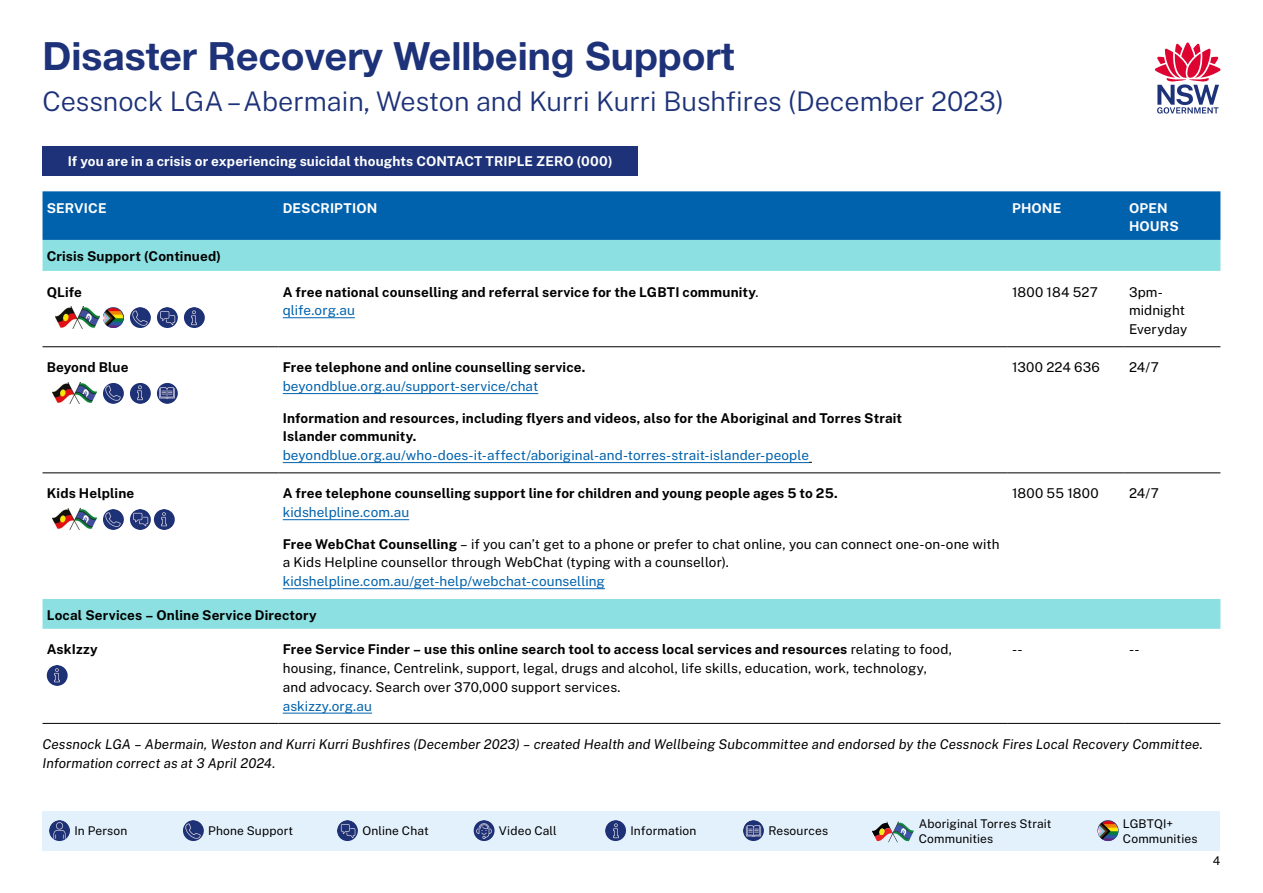
<style>
.page{position:relative;width:1263px;height:893px;background:#fff}
.page>*{position:absolute;margin:0;border:0;box-sizing:border-box;transform-origin:0 0}
.t1{font:700 39px "Helvetica Neue LT Std";color:#1d3278}
.t2{font:300 27px "Public Sans";color:#1d3278}
.t3{font:13.5px/18.8px "Public Sans";letter-spacing:.01em;color:#000}
.t4{font:700 13.5px/18.8px "Public Sans";letter-spacing:.01em;color:#000}
.t5{font:13.5px "Public Sans";letter-spacing:.01em;color:#0062ad}
.t6{font:italic 13.5px/18.8px "Public Sans";letter-spacing:.005em;color:#000}
.t7{font:700 13.5px/18.8px "Public Sans";letter-spacing:.01em;color:#fff}
.t8{font:12px/15px "Public Sans";letter-spacing:.01em;color:#000}
.s1{font-weight:400}
.s2{font-weight:400;color:#0062ad}
.s3{font-weight:700}
</style>
<div class="page">
<div style="left:43px;top:811px;width:1177px;height:40px;background:#e3f1fc"></div>
<svg style="left:1155px;top:43px;width:65px;height:71px"></svg>
<img style="left:49px;top:820px;width:21px;height:21px;border-radius:10px">
<img style="left:183px;top:820px;width:21px;height:21px;border-radius:10px">
<img style="left:337px;top:820px;width:21px;height:21px;border-radius:10px">
<img style="left:474px;top:820px;width:20px;height:21px;border-radius:10px">
<img style="left:605px;top:820px;width:21px;height:21px;border-radius:10px">
<img style="left:743px;top:820px;width:21px;height:21px;border-radius:10px">
<img style="left:1097px;top:820px;width:21px;height:21px;border-radius:10px">
<svg style="left:872px;top:821px;width:42px;height:21px"></svg>
<div style="left:43px;top:146px;width:595px;height:29px;background:#1d3278"></div>
<div style="left:43px;top:191px;width:1177px;height:49px;background:#0062ad"></div>
<svg style="left:43px;top:240px;width:1177px;height:389px"></svg>
<hr style="left:43px;top:346px;width:236px;height:1px;background:#000">
<hr style="left:279px;top:346px;width:729px;height:1px;background:#000">
<hr style="left:1008px;top:346px;width:117px;height:1px;background:#000">
<hr style="left:1125px;top:346px;width:95px;height:1px;background:#000">
<hr style="left:43px;top:472px;width:236px;height:1px;background:#000">
<hr style="left:279px;top:472px;width:729px;height:1px;background:#000">
<hr style="left:1008px;top:472px;width:117px;height:1px;background:#000">
<hr style="left:1125px;top:472px;width:95px;height:1px;background:#000">
<hr style="left:43px;top:723px;width:236px;height:1px;background:#000">
<hr style="left:279px;top:723px;width:729px;height:1px;background:#000">
<hr style="left:1008px;top:723px;width:117px;height:1px;background:#000">
<hr style="left:1125px;top:723px;width:95px;height:1px;background:#000">
<img style="left:56px;top:306px;width:44px;height:22px">
<img style="left:103px;top:307px;width:21px;height:21px;border-radius:10px">
<img style="left:130px;top:307px;width:21px;height:21px;border-radius:10px">
<img style="left:157px;top:307px;width:21px;height:21px;border-radius:10px">
<img style="left:184px;top:307px;width:21px;height:21px;border-radius:10px">
<hr style="left:283px;top:317px;width:72px;height:1px;background:#0062ad">
<img style="left:53px;top:382px;width:44px;height:22px">
<img style="left:103px;top:383px;width:21px;height:21px;border-radius:10px">
<img style="left:130px;top:383px;width:21px;height:21px;border-radius:10px">
<img style="left:157px;top:383px;width:21px;height:21px;border-radius:10px">
<hr style="left:283px;top:393px;width:255px;height:1px;background:#0062ad">
<hr style="left:283px;top:462px;width:526px;height:1px;background:#0062ad">
<img style="left:53px;top:508px;width:44px;height:22px">
<img style="left:103px;top:509px;width:21px;height:21px;border-radius:10px">
<img style="left:130px;top:509px;width:21px;height:21px;border-radius:10px">
<img style="left:154px;top:509px;width:21px;height:21px;border-radius:10px">
<hr style="left:283px;top:519px;width:126px;height:1px;background:#0062ad">
<hr style="left:283px;top:588px;width:322px;height:1px;background:#0062ad">
<img style="left:47px;top:665px;width:21px;height:21px;border-radius:10px">
<hr style="left:283px;top:713px;width:89px;height:1px;background:#0062ad">
<h1 class="t1" style="left:43px;top:32px;width:693px">Disaster Recovery Wellbeing Support</h1>
<h2 class="t2" style="left:43px;top:83px;width:963px">Cessnock LGA – Abermain, Weston and Kurri Kurri Bushfires (December 2023)</h2>
<p class="t7" style="left:68px;top:151px;width:546px">If you are in a crisis or experiencing suicidal thoughts CONTACT TRIPLE ZERO (000)</p>
<p class="t7" style="left:47px;top:197px;width:61px">SERVICE</p>
<p class="t7" style="left:283px;top:197px;width:96px">DESCRIPTION</p>
<p class="t7" style="left:1012px;top:197px;width:51px">PHONE</p>
<p class="t7" style="left:1129px;top:197px;width:51px">OPEN<br>HOURS</p>
<p class="t4" style="left:47px;top:246px;width:176px">Crisis Support (Continued)</p>
<p class="t4" style="left:47px;top:281px;width:37px">QLife</p>
<p class="t4" style="left:283px;top:281px;width:477px">A free national counselling and referral service for the LGBTI community<span class="s1">. </span><span class="s2">qlife.org.au</span></p>
<p class="t3" style="left:1012px;top:282px;width:87px">1800 184 527</p>
<p class="t3" style="left:1129px;top:282px;width:60px">3pm&shy;midnight<br>Everyday</p>
<p class="t4" style="left:47px;top:357px;width:83px">Beyond Blue</p>
<p class="t4" style="left:283px;top:357px;width:304px">Free telephone and online counselling service.</p>
<p class="t5" style="left:283px;top:377px;width:257px">beyondblue.org.au/support-service/chat</p>
<p class="t4" style="left:283px;top:407px;width:621px">Information and resources, including flyers and videos, also for the Aboriginal and Torres Strait<br>Islander community.</p>
<p class="t5" style="left:283px;top:446px;width:528px">beyondblue.org.au/who-does-it-affect/aboriginal-and-torres-strait-islander-people</p>
<p class="t3" style="left:1012px;top:357px;width:89px">1300 224 636</p>
<p class="t3" style="left:1129px;top:357px;width:31px">24/7</p>
<p class="t4" style="left:47px;top:483px;width:89px">Kids Helpline</p>
<p class="t4" style="left:283px;top:483px;width:556px">A free telephone counselling support line for children and young people ages 5 to 25.</p>
<p class="t5" style="left:283px;top:503px;width:128px">kidshelpline.com.au</p>
<p class="t3" style="left:283px;top:534px;width:718px"><span class="s3">Free WebChat Counselling</span> – if you can’t get to a phone or prefer to chat online, you can connect one-on-one with a Kids Helpline counsellor through WebChat (typing with a counsellor).</p>
<p class="t5" style="left:283px;top:572px;width:324px">kidshelpline.com.au/get-help/webchat-counselling</p>
<p class="t4" style="left:47px;top:605px;width:271px">Local Services – Online Service Directory</p>
<p class="t4" style="left:47px;top:639px;width:52px">AskIzzy</p>
<p class="t3" style="left:283px;top:639px;width:671px"><span class="s3">Free Service Finder – use this online search tool to access local services and resources</span> relating to food, housing, finance, Centrelink, support, legal, drugs and alcohol, life skills, education, work, technology, and advocacy. Search over 370,000 support services.</p>
<p class="t5" style="left:283px;top:696px;width:91px">askizzy.org.au</p>
<p class="t3" style="left:1012px;top:483px;width:88px">1800 55 1800</p>
<p class="t3" style="left:1129px;top:483px;width:31px">24/7</p>
<p class="t3" style="left:1012px;top:639px;width:12px">--</p>
<p class="t3" style="left:1129px;top:639px;width:12px">--</p>
<p class="t6" style="left:43px;top:734px;width:1162px">Cessnock LGA – Abermain, Weston and Kurri Kurri Bushfires (December 2023) – created Health and Wellbeing Subcommittee and endorsed by the Cessnock Fires Local Recovery Committee.<br>Information correct as at 3 April 2024.</p>
<p class="t8" style="left:919px;top:815px;width:134px">Aboriginal Torres Strait<br>Communities</p>
<p class="t8" style="left:74px;top:823px;width:55px">In Person</p>
<p class="t8" style="left:208px;top:823px;width:87px">Phone Support</p>
<p class="t8" style="left:362px;top:823px;width:68px">Online Chat</p>
<p class="t8" style="left:499px;top:823px;width:59px">Video Call</p>
<p class="t8" style="left:630px;top:823px;width:67px">Information</p>
<p class="t8" style="left:768px;top:823px;width:61px">Resources</p>
<p class="t8" style="left:1123px;top:815px;width:76px">LGBTQI+<br>Communities</p>
<p class="t8" style="left:1213px;top:853px;width:9px">4</p>
</div>
